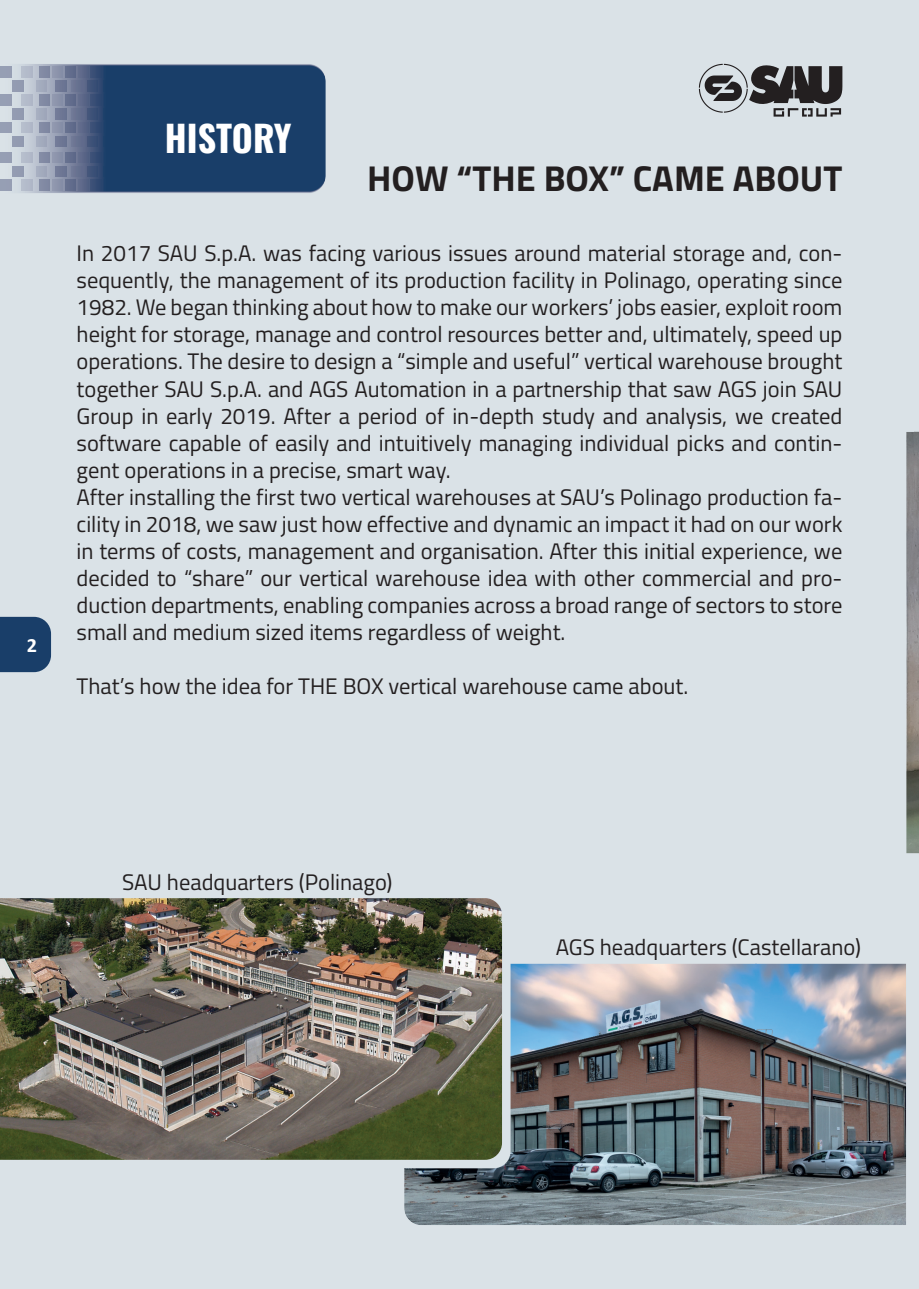
<style>
.page{position:relative;width:919px;height:1289px;background:#fff}
.page>*{position:absolute;margin:0;border:0;box-sizing:border-box;transform-origin:0 0}
.t1{font:700 36px "Titillium Web";color:#231f20}
.t2{font:700 36px "Oswald";color:#fff}
.t3{font:22.5px/27px "Titillium Web";color:#231f20}
.t4{font:700 20.25px "Calibri";color:#fff}
</style>
<div class="page">
<div style="left:0;top:0;width:918px;height:1288px;background:#dae2e7"></div>
<img style="left:404px;top:963px;width:502px;height:262px">
<svg style="left:21px;top:963px;width:489px;height:205px"></svg>
<img style="left:0;top:898px;width:502px;height:261px">
<img style="left:906px;top:432px;width:12px;height:421px">
<img style="left:914px;top:432px;width:4px;height:416px">
<svg style="left:698px;top:64px;width:144px;height:53px"></svg>
<div style="left:0;top:64px;width:325px;height:129px;background:#193e69"></div>
<svg style="left:1px;top:67px;width:128px;height:123px;background:#72829d"></svg>
<div style="left:0;top:617px;width:51px;height:55px;background:#193e69"></div>
<p class="t4" style="left:27px;top:637px;width:12px">2</p>
<h1 class="t2" style="left:165px;top:110px;width:128px">HISTORY</h1>
<h1 class="t1" style="left:367px;top:150px;width:476px">HOW “THE BOX” CAME ABOUT</h1>
<p class="t3" style="left:77px;top:239px;width:767px">In 2017 SAU S.p.A. was facing various issues around material storage and, con&shy;sequently, the management of its production facility in Polinago, operating since 1982. We began thinking about how to make our workers’ jobs easier, exploit room height for storage, manage and control resources better and, ultimately, speed up operations. The desire to design a “simple and useful” vertical warehouse brought together SAU S.p.A. and AGS Automation in a partnership that saw AGS join SAU Group in early 2019. After a period of in-depth study and analysis, we created software capable of easily and intuitively managing individual picks and contin&shy;gent operations in a precise, smart way.<br>After installing the first two vertical warehouses at SAU’s Polinago production fa&shy;cility in 2018, we saw just how effective and dynamic an impact it had on our work in terms of costs, management and organisation. After this initial experience, we decided to “share” our vertical warehouse idea with other commercial and pro&shy;duction departments, enabling companies across a broad range of sectors to store small and medium sized items regardless of weight.</p>
<p class="t3" style="left:77px;top:671px;width:613px">That’s how the idea for THE BOX vertical warehouse came about.</p>
<p class="t3" style="left:122px;top:867px;width:272px">SAU headquarters (Polinago)</p>
<p class="t3" style="left:555px;top:933px;width:307px">AGS headquarters (Castellarano)</p>
</div>
